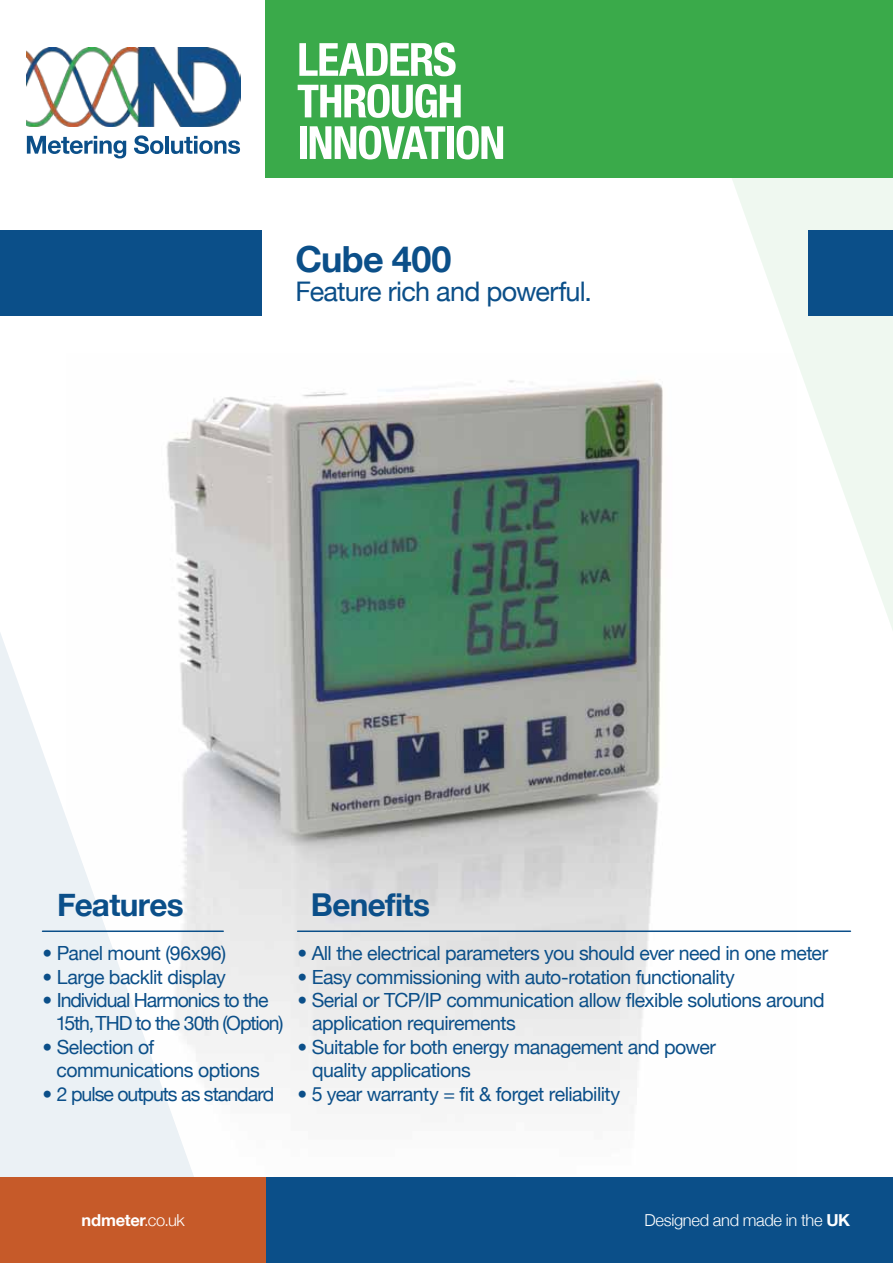
<style>
.page{position:relative;width:893px;height:1263px;background:#fff}
.page>*{position:absolute;margin:0;border:0;box-sizing:border-box;transform-origin:0 0}
.t1{font:700 36px "Helvetica Neue";letter-spacing:-.02em;color:#0b4f89}
.t2{font:700 31.5px "Helvetica Neue";letter-spacing:-.02em;color:#0b4f89}
.t3{font:27px "Helvetica Neue";letter-spacing:-.03em;color:#0b4f89}
.t4{font:19.5px/23.4px "Helvetica Neue";letter-spacing:-.03em;color:#0b4f89}
.t5{font:19.5px/23.4px "Helvetica Neue";letter-spacing:-.055em;color:#0b4f89}
.t6{font:19.5px "Helvetica Neue";letter-spacing:-.05em;color:#0b4f89}
.t7{font:300 16.5px "Helvetica Neue";letter-spacing:-.02em;color:#fff}
.t8{font:700 16.5px "Helvetica Neue";letter-spacing:-.015em;color:#fff}
.s1{font-weight:300}
.s2{font-weight:700}
</style>
<div class="page">
<img style="left:166px;top:380px;width:630px;height:798px">
<svg style="left:661px;top:177px;width:232px;height:514px"></svg>
<svg style="left:0;top:571px;width:232px;height:607px"></svg>
<div style="left:202px;top:1178px;width:691px;height:85px;background:#0b4f89"></div>
<div style="left:0;top:1178px;width:266px;height:85px;background:#c65a29"></div>
<div style="left:266px;top:0;width:627px;height:177px;background:#3aaa4a"></div>
<img style="left:27px;top:48px;width:213px;height:78px">
<svg style="left:27px;top:136px;width:99px;height:22px"></svg>
<svg style="left:134px;top:135px;width:29px;height:19px"></svg>
<hr style="left:165px;top:136px;width:4px;height:18px;background:#0b4f89">
<svg style="left:171px;top:136px;width:69px;height:18px"></svg>
<hr style="left:43px;top:930px;width:180px;height:2px;background:#0b4f89">
<hr style="left:298px;top:930px;width:552px;height:2px;background:#0b4f89">
<div style="left:0;top:231px;width:262px;height:85px;background:#0b4f89"></div>
<div style="left:808px;top:231px;width:85px;height:85px;background:#0b4f89"></div>
<svg style="left:299px;top:43px;width:157px;height:33px"></svg>
<svg style="left:298px;top:84px;width:163px;height:34px"></svg>
<div style="left:300px;top:126px;width:6px;height:33px;background:#fff"></div>
<svg style="left:310px;top:126px;width:135px;height:33px"></svg>
<div style="left:447px;top:126px;width:7px;height:33px;background:#fff"></div>
<svg style="left:457px;top:126px;width:46px;height:33px"></svg>
<h1 class="t1" style="left:296px;top:227px;width:158px">Cube 400</h1>
<h3 class="t3" style="left:296px;top:268px;width:298px">Feature rich and powerful.</h3>
<h2 class="t2" style="left:57px;top:876px;width:128px">Features</h2>
<p class="t4" style="left:43px;top:940px;width:185px">• Panel mount (96x96)</p>
<p class="t4" style="left:43px;top:963px;width:185px">• Large backlit display</p>
<p class="t5" style="left:56px;top:987px;width:229px;text-indent:-13px">• Individual Harmonics to the<br>15th,THD to the 30th (Option)</p>
<p class="t4" style="left:57px;top:1034px;width:205px;text-indent:-14px">• Selection of communications options</p>
<p class="t6" style="left:43px;top:1077px;width:233px">• 2 pulse outputs as standard</p>
<h2 class="t2" style="left:311px;top:876px;width:121px">Benefits</h2>
<p class="t4" style="left:297px;top:940px;width:532px">• All the electrical parameters you should ever need in one meter</p>
<p class="t4" style="left:297px;top:963px;width:439px">• Easy commissioning with auto-rotation functionality</p>
<p class="t4" style="left:312px;top:987px;width:514px;text-indent:-15px">• Serial or TCP/IP communication allow flexible solutions around application requirements</p>
<p class="t4" style="left:312px;top:1034px;width:405px;text-indent:-15px">• Suitable for both energy management and power quality applications</p>
<p class="t4" style="left:297px;top:1080px;width:324px">• 5 year warranty = fit &amp; forget reliability</p>
<p class="t8" style="left:82px;top:1205px;width:105px">ndmeter<span class="s1">.co.uk</span></p>
<p class="t7" style="left:644px;top:1207px;width:207px">Designed and made in the <span class="s2">UK</span></p>
</div>
